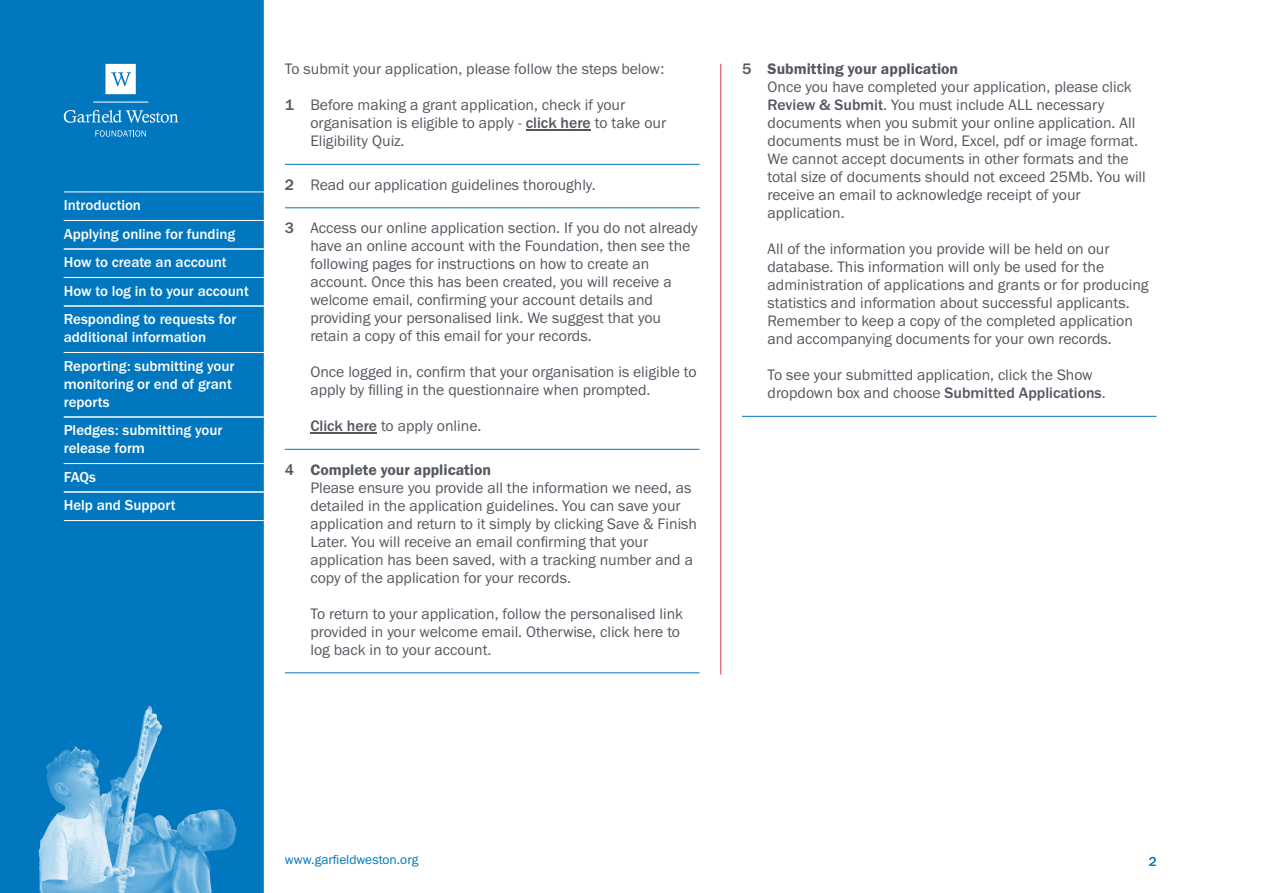
<style>
.page{position:relative;width:1263px;height:893px;background:#fff}
.page>*{position:absolute;margin:0;border:0;box-sizing:border-box;transform-origin:0 0}
.t1{font:15.75px/18px "Franklin Gothic URW Boo";color:#535860}
.t2{font:15.75px "Franklin Gothic URW Dem";color:#535860}
.t3{font:500 15px/28.5px "Franklin Gothic URW";color:#fff}
.t4{font:13.5px "Franklin Gothic URW Boo";color:#0077bf}
.t5{font:500 13.5px "Franklin Gothic URW";color:#0077bf}
.s1{font-family:"Franklin Gothic URW";font-weight:500}
</style>
<div class="page">
<hr style="left:720px;top:64px;width:1px;height:610px;background:#e03643">
<hr style="left:285px;top:164px;width:414px;height:1px;background:#0077bf">
<hr style="left:285px;top:207px;width:414px;height:1px;background:#0077bf">
<hr style="left:285px;top:449px;width:414px;height:1px;background:#0077bf">
<hr style="left:285px;top:672px;width:414px;height:1px;background:#0077bf">
<hr style="left:742px;top:416px;width:415px;height:1px;background:#0077bf">
<hr style="left:526px;top:129px;width:65px;height:2px;background:#535860">
<hr style="left:310px;top:432px;width:67px;height:2px;background:#535860">
<div style="left:0;top:0;width:264px;height:893px;background:#0077bf"></div>
<hr style="left:93px;top:102px;width:55px;height:1px;background:#fff">
<svg style="left:105px;top:64px;width:31px;height:30px"></svg>
<svg style="left:64px;top:110px;width:114px;height:13px"></svg>
<svg style="left:95px;top:130px;width:51px;height:7px"></svg>
<img style="left:39px;top:705px;width:197px;height:188px">
<hr style="left:64px;top:192px;width:200px;height:1px;background:#fff">
<hr style="left:64px;top:220px;width:200px;height:1px;background:#fff">
<hr style="left:64px;top:249px;width:200px;height:1px;background:#fff">
<hr style="left:64px;top:277px;width:200px;height:1px;background:#fff">
<hr style="left:64px;top:306px;width:200px;height:1px;background:#fff">
<hr style="left:64px;top:352px;width:200px;height:1px;background:#fff">
<hr style="left:64px;top:417px;width:200px;height:1px;background:#fff">
<hr style="left:64px;top:463px;width:200px;height:1px;background:#fff">
<hr style="left:64px;top:492px;width:200px;height:1px;background:#fff">
<hr style="left:64px;top:520px;width:200px;height:1px;background:#fff">
<p class="t3" style="left:64px;top:194px;width:187px">Introduction<br>Applying online for funding<br>How to create an account<br>How to log in to your account<br>Responding to requests for</p>
<p class="t3" style="left:64px;top:326px;width:172px">additional information<br>Reporting: submitting your</p>
<p class="t3" style="left:64px;top:377px;width:170px;line-height:18px">monitoring or end of grant reports</p>
<p class="t3" style="left:64px;top:424px;width:160px;line-height:18px">Pledges: submitting your release form</p>
<p class="t3" style="left:64px;top:465px;width:113px">FAQs<br>Help and Support</p>
<p class="t1" style="left:285px;top:63px;width:381px">To submit your application, please follow the steps below:</p>
<p class="t1" style="left:310px;top:99px;width:357px;text-indent:-26px"><span class="s1">1</span> Before making a grant application, check if your organisation is eligible to apply - <span class="s1">click here</span> to take our<br>Eligibility Quiz.</p>
<p class="t1" style="left:285px;top:178px;width:312px"><span class="s1">2</span> Read our application guidelines thoroughly.</p>
<p class="t1" style="left:310px;top:222px;width:389px;text-indent:-26px"><span class="s1">3</span> Access our online application section. If you do not already have an online account with the Foundation, then see the following pages for instructions on how to create an account. Once this has been created, you will receive a welcome email, confirming your account details and providing your personalised link. We suggest that you retain a copy of this email for your records.</p>
<p class="t1" style="left:310px;top:366px;width:388px">Once logged in, confirm that your organisation is eligible to apply by filling in the questionnaire when prompted.</p>
<p class="t1" style="left:310px;top:420px;width:172px"><span class="s1">Click here</span> to apply online.</p>
<p class="t2" style="left:285px;top:464px;width:208px"><span class="s1">4</span> Complete your application</p>
<p class="t1" style="left:310px;top:481px;width:388px">Please ensure you provide all the information we need, as detailed in the application guidelines. You can save your application and return to it simply by clicking Save &amp; Finish Later. You will receive an email confirming that your application has been saved, with a tracking number and a copy of the application for your records.</p>
<p class="t1" style="left:310px;top:607px;width:374px">To return to your application, follow the personalised link provided in your welcome email. Otherwise, click here to log back in to your account.</p>
<p class="t2" style="left:742px;top:64px;width:218px"><span class="s1">5</span> Submitting your application</p>
<p class="t1" style="left:767px;top:81px;width:380px">Once you have completed your application, please click <span class="s1">Review &amp; Submit</span>. You must include ALL necessary documents when you submit your online application. All documents must be in Word, Excel, pdf or image format.<br>We cannot accept documents in other formats and the total size of documents should not exceed 25Mb. You will receive an email to acknowledge receipt of your application.</p>
<p class="t1" style="left:767px;top:243px;width:382px">All of the information you provide will be held on our database. This information will only be used for the administration of applications and grants or for producing statistics and information about successful applicants.<br>Remember to keep a copy of the completed application and accompanying documents for your own records.</p>
<p class="t1" style="left:767px;top:369px;width:339px">To see your submitted application, click the Show dropdown box and choose <span class="s1">Submitted Applications</span>.</p>
<p class="t4" style="left:285px;top:855px;width:135px">www.garfieldweston.org</p>
<p class="t5" style="left:1149px;top:857px;width:9px">2</p>
</div>
